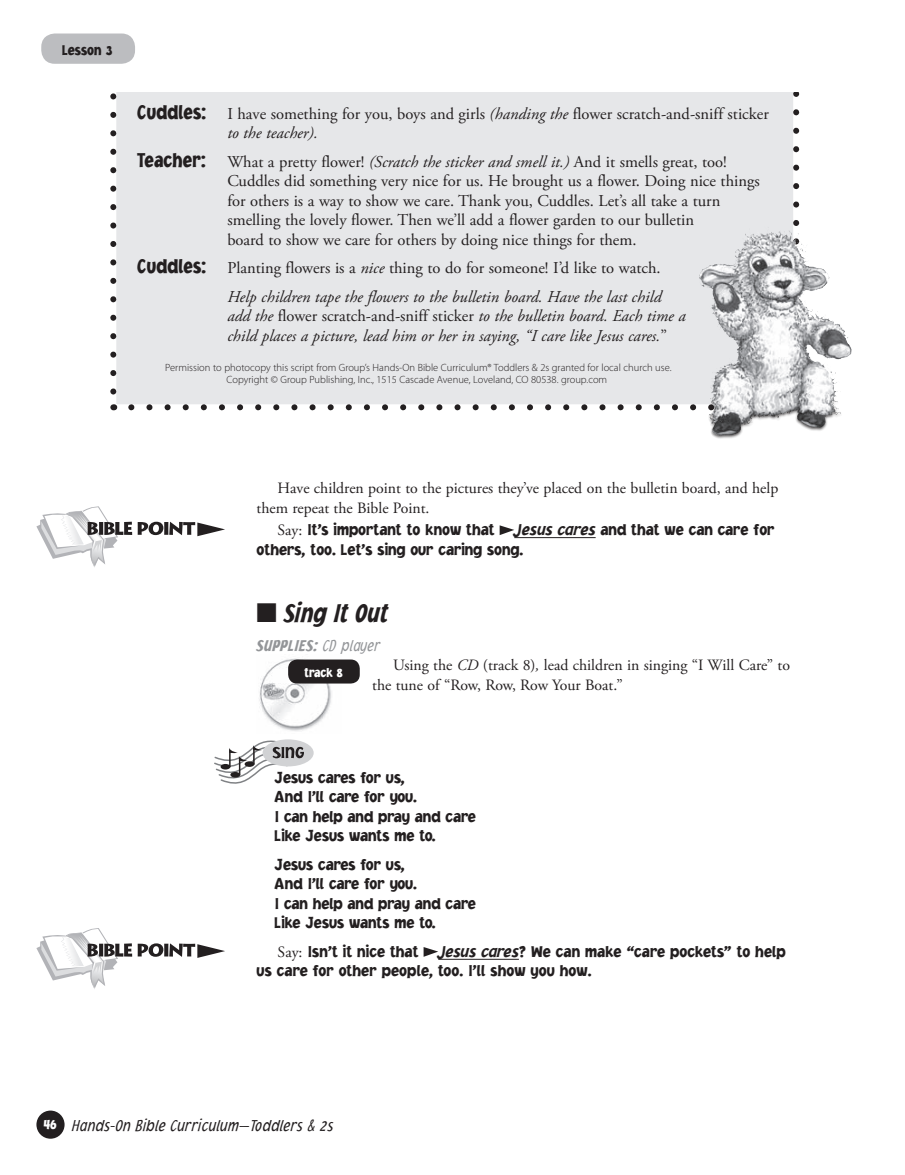
<style>
.page{position:relative;width:905px;height:1175px;background:#fff}
.page>*{position:absolute;margin:0;border:0;box-sizing:border-box;transform-origin:0 0}
.Main_Subhead{font:italic 900 27px "Jacoby Cond ICG";letter-spacing:-.005em;color:#231f20;scale:.9 1}
.Script_Text{font:16.5px/19.5px "Adobe Garamond Pro";color:#231f20}
.Lyrics{font:900 16.5px/19.5px "Jacoby ICG";color:#231f20;scale:.9 1}
.Script_Text-2{font:italic 16.5px/19.5px "Adobe Garamond Pro";color:#231f20}
.Lyrics_last_line{font:900 16.5px "Jacoby ICG";color:#231f20;scale:.9 1}
.t1{font:italic 300 16.5px "Jacoby Cond ICG";color:#231f20}
.Main_Supplies{font:italic 900 16.5px "Jacoby Cond ICG";letter-spacing:.03em;color:#939598;scale:.95 1}
.Lyrics_1st_line{font:900 16.5px "Jacoby ICG";color:#231f20;scale:.9 1}
.t2{font:15.75px/19.5px "Adobe Garamond Pro";color:#231f20}
.t3{font:900 15px "Jacoby Cond ICG";color:#231f20}
.t4{font:900 13.5px "Jacoby Cond ICG";color:#fff}
.permission{font:300 10.5px/12px "Myriad Pro";color:#231f20;text-align:center}
.s1{font-family:"Jacoby Cond ICG";font-weight:900;font-size:21px}
.s2{font-style:italic}
.s3{font-style:normal}
.s4{font-family:"Adobe Garamond Pro";font-weight:400;font-size:15.75px}
.s5{font-weight:300}
.s6{font-weight:900;font-style:normal;font-size:15px;color:#fff}
</style>
<div class="page">
<div style="left:36px;top:1110px;width:29px;height:28px;background:#231f20;border-radius:50%"></div>
<div style="left:41px;top:34px;width:94px;height:30px;background:#bcbdc0;border-radius:14px"></div>
<hr style="left:514px;top:537px;width:81px;height:1px;background:#231f20">
<hr style="left:438px;top:958px;width:81px;height:1px;background:#231f20">
<svg style="left:499px;top:525px;width:15px;height:10px"></svg>
<svg style="left:423px;top:947px;width:15px;height:9px"></svg>
<svg style="left:36px;top:506px;width:96px;height:61px"></svg>
<svg style="left:138px;top:522px;width:87px;height:14px"></svg>
<div style="left:262px;top:739px;width:52px;height:27px;background:#d1d2d4;border-radius:50%"></div>
<svg style="left:214px;top:739px;width:90px;height:45px"></svg>
<svg style="left:36px;top:928px;width:96px;height:61px"></svg>
<svg style="left:138px;top:943px;width:87px;height:15px"></svg>
<div style="left:113px;top:78px;width:683px;height:329px;background:#e6e7e9"></div>
<svg style="left:110px;top:96px;width:6px;height:302px"></svg>
<svg style="left:131px;top:404px;width:656px;height:6px"></svg>
<svg style="left:793px;top:91px;width:6px;height:298px"></svg>
<img style="left:750px;top:231px;width:38px;height:6px">
<img style="left:259px;top:658px;width:82px;height:73px">
<div style="left:288px;top:659px;width:72px;height:24px;background:#231f20;border-radius:9px"></div>
<div style="left:80px;top:72px;width:733px;height:19px;background:#fff"></div>
<p class="t3" style="left:62px;top:40px;width:52px">Lesson 3</p>
<p class="Script_Text" style="left:227px;top:104px;width:543px;text-indent:-90px"><span class="s1">Cuddles:</span> I have something for you, boys and girls <span class="s2">(handing the</span> flower scratch-and-sniff sticker <span class="s2">to the teacher).</span></p>
<p class="Script_Text" style="left:227px;top:152px;width:534px;text-indent:-90px"><span class="s1">Teacher:</span> What a pretty flower! <span class="s2">(Scratch the sticker and smell it.)</span> And it smells great, too!<br>Cuddles did something very nice for us. He brought us a flower. Doing nice things for others is a way to show we care. Thank you, Cuddles. Let’s all take a turn smelling the lovely flower. Then we’ll add a flower garden to our bulletin<br>board to show we care for others by doing nice things for them.</p>
<p class="Script_Text" style="left:137px;top:259px;width:525px"><span class="s1">Cuddles:</span> Planting flowers is a <span class="s2">nice</span> thing to do for someone! I’d like to watch.</p>
<p class="Script_Text-2" style="left:227px;top:287px;width:460px">Help children tape the flowers to the bulletin board. Have the last child add the <span class="s3">flower scratch-and-sniff sticker</span> to the bulletin board. Each time a child places a picture, lead him or her in saying, “I care like Jesus cares.<span class="s3">”</span></p>
<p class="permission" style="left:165px;top:362px;width:508px">Permission to photocopy this script from Group’s Hands-On Bible Curriculum® Toddlers &amp; 2s granted for local church use.<br>Copyright © Group Publishing, Inc., 1515 Cascade Avenue, Loveland, CO 80538. group.com</p>
<p class="t2" style="left:257px;top:479px;width:523px;text-indent:21px">Have children point to the pictures they’ve placed on the bulletin board, and help them repeat the Bible Point.</p>
<p class="Lyrics" style="left:256px;top:519px;width:577px;text-indent:21px"><span class="s4">Say:</span> It’s important to know that <span class="s2">Jesus cares</span> and that we can care for others, too. Let’s sing our caring song.</p>
<p class="Main_Subhead" style="left:256px;top:596px;width:148px">■ Sing It Out</p>
<p class="Main_Supplies" style="left:257px;top:635px;width:132px">SUPPLIES: <span class="s5">CD player</span></p>
<p class="t2" style="left:372px;top:656px;width:419px;text-indent:21px">Using the <span class="s2">CD</span> (track 8)<span class="s2">,</span> lead children in singing “I Will Care” to the tune of “Row, Row, Row Your Boat.”</p>
<p class="t4" style="left:304px;top:664px;width:40px">track 8</p>
<p class="Lyrics_1st_line" style="left:274px;top:767px;width:146px">Jesus cares for us,</p>
<p class="Lyrics" style="left:274px;top:786px;width:160px">And I’ll care for you.</p>
<p class="Lyrics" style="left:274px;top:806px;width:225px">I can help and pray and care</p>
<p class="Lyrics_last_line" style="left:274px;top:825px;width:180px">Like Jesus wants me to.</p>
<p class="Lyrics" style="left:274px;top:854px;width:146px">Jesus cares for us,</p>
<p class="Lyrics" style="left:274px;top:873px;width:160px">And I’ll care for you.</p>
<p class="Lyrics" style="left:274px;top:893px;width:225px">I can help and pray and care</p>
<p class="Lyrics_last_line" style="left:274px;top:912px;width:180px">Like Jesus wants me to.</p>
<p class="Lyrics" style="left:256px;top:941px;width:589px;text-indent:21px"><span class="s4">Say:</span> Isn’t it nice that <span class="s2">Jesus cares</span>? We can make “care pockets” to help us care for other people, too. I’ll show you how.</p>
<p class="t1" style="left:43px;top:1116px;width:292px"><span class="s6">46</span> Hands-On Bible Curriculum—Toddlers &amp; 2s</p>
</div>
